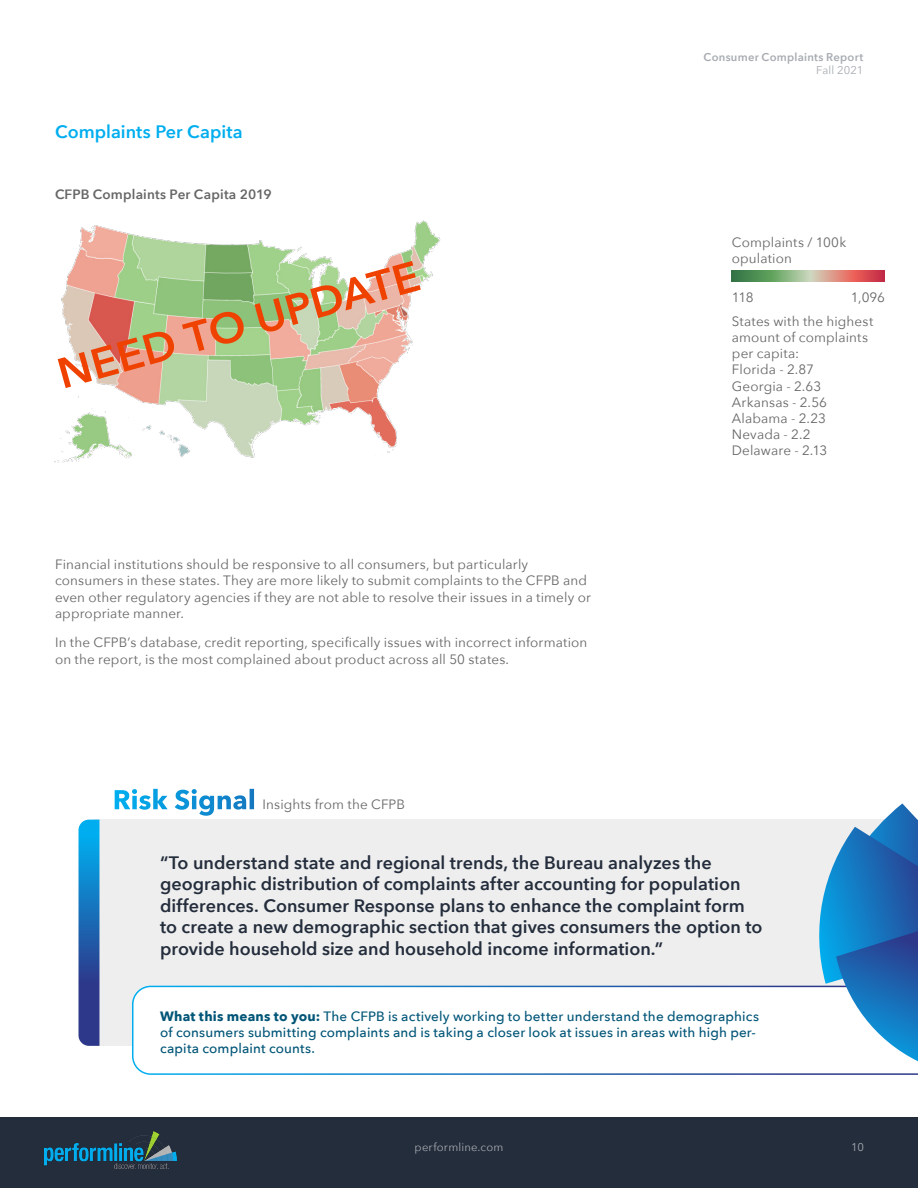
<style>
.page{position:relative;width:918px;height:1188px;background:#fff}
.page>*{position:absolute;margin:0;border:0;box-sizing:border-box;transform-origin:0 0}
.t1{font:600 18px/21.6px "Avenir Next";color:#242d3c}
.t2{font:600 18px "Avenir Next";color:#00aeef}
.t3{font:13.5px/16.2px "Avenir Next";letter-spacing:.01em;color:#666}
.t4{font:500 13.5px/16.2px "Avenir Next";letter-spacing:.01em;color:#057}
.t5{font:600 13.5px "Avenir Next";letter-spacing:.015em;color:#666}
.t6{font:11.25px "Avenir Next";letter-spacing:.015em;color:#a7abb1}
.t7{font:600 11.25px "Avenir Next";letter-spacing:.02em;color:#a7abb1}
.s1{font-weight:700;font-size:27px;color:#fff}
.s2{font-weight:700}
</style>
<div class="page">
<div style="left:0;top:1117px;width:918px;height:71px;background:#242d3c"></div>
<img style="left:45px;top:1131px;width:131px;height:38px">
<div style="left:95px;top:820px;width:823px;height:226px;background:#eee"></div>
<div style="left:132px;top:986px;width:786px;height:89px;background:#fff"></div>
<svg style="left:79px;top:820px;width:20px;height:226px;background:#1d67b2"></svg>
<svg style="left:810px;top:803px;width:108px;height:258px"></svg>
<img style="left:55px;top:220px;width:386px;height:243px">
<svg style="left:732px;top:271px;width:153px;height:11px;background:#a38e70"></svg>
<svg style="left:58px;top:261px;width:363px;height:127px;background:#cab890"></svg>
<h1 class="t2" style="left:55px;top:116px;width:189px">Complaints Per Capita</h1>
<p class="t5" style="left:55px;top:182px;width:218px">CFPB Complaints Per Capita 2019</p>
<p class="t3" style="left:55px;top:556px;width:537px">Financial institutions should be responsive to all consumers, but particularly consumers in these states. They are more likely to submit complaints to the CFPB and even other regulatory agencies if they are not able to resolve their issues in a timely or appropriate manner.</p>
<p class="t3" style="left:55px;top:634px;width:534px">In the CFPB’s database, credit reporting, specifically issues with incorrect information on the report, is the most complained about product across all 50 states.</p>
<p class="t3" style="left:113px;top:796px;width:294px"><span class="s1">Risk Signal</span> Insights from the CFPB</p>
<p class="t7" style="left:704px;top:47px;width:161px">Consumer Complaints Report</p>
<p class="t6" style="left:816px;top:61px;width:49px">Fall 2021</p>
<p class="t3" style="left:732px;top:234px;width:116px">Complaints / 100k opulation</p>
<p class="t3" style="left:732px;top:284px;width:155px;line-height:24.3px;text-indent:119px">1,096<br>States with the highest</p>
<p class="t3" style="left:732px;top:329px;width:138px">amount of complaints per capita:<br>Florida - 2.87<br>Georgia - 2.63<br>Arkansas - 2.56<br>Alabama - 2.23<br>Nevada - 2.2<br>Delaware - 2.13</p>
<p class="t3" style="left:732px;top:288px;width:23px">118</p>
<p class="t1" style="left:160px;top:851px;width:604px">“To understand state and regional trends, the Bureau analyzes the geographic distribution of complaints after accounting for population differences. Consumer Response plans to enhance the complaint form to create a new demographic section that gives consumers the option to provide household size and household income information.”</p>
<p class="t4" style="left:160px;top:1008px;width:601px"><span class="s2">What this means to you:</span> The CFPB is actively working to better understand the demographics of consumers submitting complaints and is taking a closer look at issues in areas with high per&shy;capita complaint counts.</p>
<p class="t6" style="left:415px;top:1138px;width:90px">performline.com</p>
<p class="t6" style="left:851px;top:1138px;width:14px">10</p>
</div>
